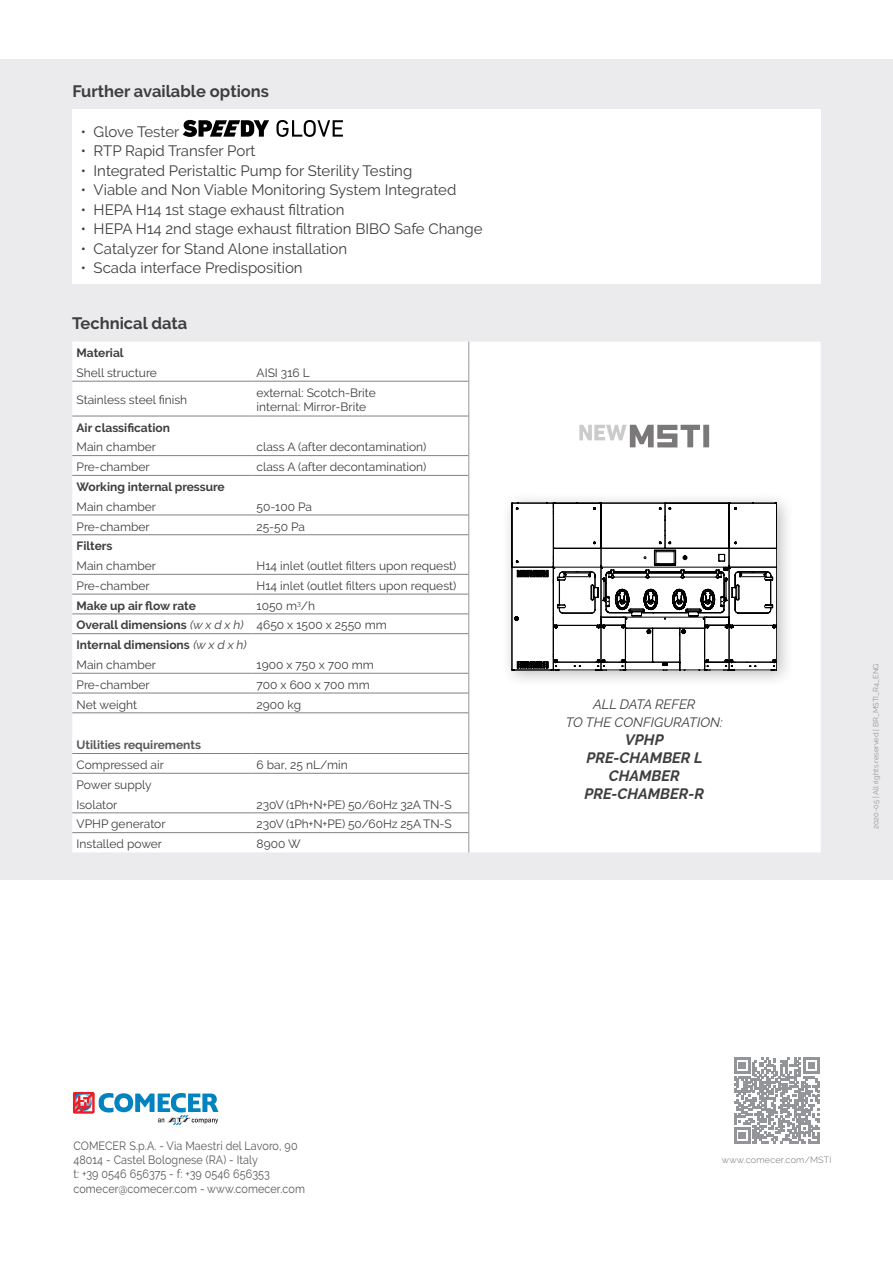
<style>
.page{position:relative;width:893px;height:1263px;background:#fff}
.page>*{position:absolute;margin:0;border:0;box-sizing:border-box;transform-origin:0 0}
._05_Titolo01{font:700 16.5px "Raleway";color:#3e3e3f}
.t1{font:15px "Raleway";color:#3e3e3f}
._20_Didascalia{font:italic 700 15px "Raleway";color:#3e3e3f}
._20_Didascalia-2{font:italic 13.5px "Raleway";color:#3e3e3f}
.tabella{font:12px "Raleway";color:#3e3e3f}
.t2{font:12px/14.4px "Raleway";letter-spacing:.01em;color:#57585a;scale:.9 1}
.tabella-2{font:700 12px "Raleway";color:#3e3e3f}
.Testo_grassetto{font:700 12px "Raleway";color:#57585a}
.t3{font:300 9px "Raleway";letter-spacing:.025em;color:#6c6d70}
.revisione{font:7.5px "Raleway";color:#939598}
.s1{font-weight:400;font-style:italic}
</style>
<div class="page">
<svg style="left:734px;top:1058px;width:86px;height:85px"></svg>
<svg style="left:73px;top:1092px;width:145px;height:33px"></svg>
<div style="left:0;top:60px;width:893px;height:820px;background:#e6e7e9"></div>
<div style="left:72px;top:342px;width:749px;height:510px;background:#fff"></div>
<hr style="left:72px;top:381px;width:180px;height:1px;background:#808285">
<hr style="left:252px;top:381px;width:217px;height:1px;background:#808285">
<hr style="left:72px;top:416px;width:180px;height:1px;background:#808285">
<hr style="left:252px;top:416px;width:217px;height:1px;background:#808285">
<hr style="left:72px;top:455px;width:180px;height:1px;background:#808285">
<hr style="left:252px;top:455px;width:217px;height:1px;background:#808285">
<hr style="left:72px;top:475px;width:180px;height:1px;background:#808285">
<hr style="left:252px;top:475px;width:217px;height:1px;background:#808285">
<hr style="left:72px;top:515px;width:180px;height:1px;background:#808285">
<hr style="left:252px;top:515px;width:217px;height:1px;background:#808285">
<hr style="left:72px;top:534px;width:180px;height:1px;background:#808285">
<hr style="left:252px;top:534px;width:217px;height:1px;background:#808285">
<hr style="left:72px;top:574px;width:180px;height:1px;background:#808285">
<hr style="left:252px;top:574px;width:217px;height:1px;background:#808285">
<hr style="left:72px;top:594px;width:180px;height:1px;background:#808285">
<hr style="left:252px;top:594px;width:217px;height:1px;background:#808285">
<hr style="left:72px;top:614px;width:180px;height:1px;background:#808285">
<hr style="left:252px;top:614px;width:217px;height:1px;background:#808285">
<hr style="left:72px;top:633px;width:180px;height:1px;background:#808285">
<hr style="left:252px;top:633px;width:217px;height:1px;background:#808285">
<hr style="left:72px;top:673px;width:180px;height:1px;background:#808285">
<hr style="left:252px;top:673px;width:217px;height:1px;background:#808285">
<hr style="left:72px;top:693px;width:180px;height:1px;background:#808285">
<hr style="left:252px;top:693px;width:217px;height:1px;background:#808285">
<hr style="left:72px;top:712px;width:180px;height:1px;background:#808285">
<hr style="left:252px;top:712px;width:217px;height:1px;background:#808285">
<hr style="left:72px;top:753px;width:180px;height:1px;background:#808285">
<hr style="left:252px;top:753px;width:217px;height:1px;background:#808285">
<hr style="left:72px;top:773px;width:180px;height:1px;background:#808285">
<hr style="left:252px;top:773px;width:217px;height:1px;background:#808285">
<hr style="left:72px;top:812px;width:180px;height:1px;background:#808285">
<hr style="left:252px;top:812px;width:217px;height:1px;background:#808285">
<hr style="left:72px;top:832px;width:180px;height:1px;background:#808285">
<hr style="left:252px;top:832px;width:217px;height:1px;background:#808285">
<svg style="left:469px;top:342px;width:1px;height:39px"></svg>
<hr style="left:469px;top:381px;width:1px;height:35px;background:#939598">
<svg style="left:469px;top:416px;width:1px;height:436px"></svg>
<div style="left:72px;top:109px;width:749px;height:175px;background:#fff"></div>
<svg style="left:183px;top:120px;width:160px;height:17px"></svg>
<div style="left:500px;top:492px;width:294px;height:195px;background:#231f20;opacity:.3"></div>
<svg style="left:512px;top:503px;width:265px;height:167px;background:#d5d5d5"></svg>
<div style="left:703px;top:425px;width:6px;height:22px;background:#7b7879"></div>
<svg style="left:579px;top:425px;width:121px;height:22px;background:#c8c7c8"></svg>
<p class="_05_Titolo01" style="left:72px;top:81px;width:198px">Further available options</p>
<p class="t1" style="left:81px;top:123px;width:100px">• Glove Tester</p>
<p class="t1" style="left:81px;top:142px;width:176px">• RTP Rapid Transfer Port</p>
<p class="t1" style="left:81px;top:162px;width:333px">• Integrated Peristaltic Pump for Sterility Testing</p>
<p class="t1" style="left:81px;top:181px;width:377px">• Viable and Non Viable Monitoring System Integrated</p>
<p class="t1" style="left:81px;top:201px;width:265px">• HEPA H14 1st stage exhaust filtration</p>
<p class="t1" style="left:81px;top:220px;width:403px">• HEPA H14 2nd stage exhaust filtration BIBO Safe Change</p>
<p class="t1" style="left:81px;top:240px;width:268px">• Catalyzer for Stand Alone installation</p>
<p class="t1" style="left:81px;top:259px;width:223px">• Scada interface Predisposition</p>
<p class="_05_Titolo01" style="left:72px;top:314px;width:116px">Technical data</p>
<p class="tabella-2" style="left:77px;top:346px;width:49px">Material</p>
<p class="tabella" style="left:77px;top:366px;width:82px">Shell structure</p>
<p class="tabella" style="left:257px;top:366px;width:55px">AISI 316 L</p>
<p class="tabella" style="left:77px;top:393px;width:112px">Stainless steel finish</p>
<p class="tabella" style="left:257px;top:386px;width:121px">external: Scotch-Brite</p>
<p class="tabella" style="left:257px;top:400px;width:111px">internal: Mirror-Brite</p>
<p class="tabella-2" style="left:77px;top:420px;width:95px">Air classification</p>
<p class="tabella" style="left:77px;top:440px;width:81px">Main chamber</p>
<p class="tabella" style="left:257px;top:440px;width:171px">class A (after decontamination)</p>
<p class="tabella" style="left:77px;top:460px;width:75px">Pre-chamber</p>
<p class="tabella" style="left:257px;top:460px;width:171px">class A (after decontamination)</p>
<p class="tabella-2" style="left:77px;top:480px;width:150px">Working internal pressure</p>
<p class="tabella" style="left:77px;top:499px;width:81px">Main chamber</p>
<p class="tabella" style="left:257px;top:499px;width:57px">50-100 Pa</p>
<p class="tabella" style="left:77px;top:519px;width:75px">Pre-chamber</p>
<p class="tabella" style="left:257px;top:519px;width:50px">25-50 Pa</p>
<p class="tabella-2" style="left:77px;top:539px;width:37px">Filters</p>
<p class="tabella" style="left:77px;top:559px;width:81px">Main chamber</p>
<p class="tabella" style="left:257px;top:559px;width:201px">H14 inlet (outlet filters upon request)</p>
<p class="tabella" style="left:77px;top:579px;width:75px">Pre-chamber</p>
<p class="tabella" style="left:257px;top:579px;width:201px">H14 inlet (outlet filters upon request)</p>
<p class="tabella-2" style="left:77px;top:598px;width:121px">Make up air flow rate</p>
<p class="tabella" style="left:257px;top:598px;width:60px">1050 m<sup>3</sup>/h</p>
<p class="tabella-2" style="left:77px;top:618px;width:170px">Overall dimensions <span class="s1">(w x d x h)</span></p>
<p class="tabella" style="left:257px;top:618px;width:132px">4650 x 1500 x 2550 mm</p>
<p class="tabella-2" style="left:77px;top:638px;width:173px">Internal dimensions <span class="s1">(w x d x h)</span></p>
<p class="tabella" style="left:77px;top:658px;width:81px">Main chamber</p>
<p class="tabella" style="left:257px;top:658px;width:119px">1900 x 750 x 700 mm</p>
<p class="tabella" style="left:77px;top:678px;width:75px">Pre-chamber</p>
<p class="tabella" style="left:257px;top:678px;width:115px">700 x 600 x 700 mm</p>
<p class="tabella" style="left:77px;top:697px;width:62px">Net weight</p>
<p class="tabella" style="left:257px;top:697px;width:46px">2900 kg</p>
<p class="Testo_grassetto" style="left:77px;top:738px;width:126px">Utilities requirements</p>
<p class="tabella" style="left:77px;top:758px;width:89px">Compressed air</p>
<p class="tabella" style="left:257px;top:758px;width:93px">6 bar, 25 nL/min</p>
<p class="tabella" style="left:77px;top:778px;width:77px">Power supply</p>
<p class="tabella" style="left:77px;top:797px;width:42px">Isolator</p>
<p class="tabella" style="left:257px;top:797px;width:197px">230V (1Ph+N+PE) 50/60Hz 32A TN-S</p>
<p class="tabella" style="left:77px;top:817px;width:91px">VPHP generator</p>
<p class="tabella" style="left:257px;top:817px;width:197px">230V (1Ph+N+PE) 50/60Hz 25A TN-S</p>
<p class="tabella" style="left:77px;top:837px;width:87px">Installed power</p>
<p class="tabella" style="left:257px;top:837px;width:46px">8900 W</p>
<p class="_20_Didascalia-2" style="left:593px;top:696px;width:104px">ALL DATA REFER</p>
<p class="_20_Didascalia-2" style="left:566px;top:714px;width:158px">TO THE CONFIGURATION:</p>
<p class="_20_Didascalia" style="left:625px;top:731px;width:40px">VPHP</p>
<p class="_20_Didascalia" style="left:586px;top:749px;width:117px">PRE-CHAMBER L</p>
<p class="_20_Didascalia" style="left:609px;top:767px;width:72px">CHAMBER</p>
<p class="_20_Didascalia" style="left:584px;top:785px;width:121px">PRE-CHAMBER-R</p>
<p class="revisione" style="left:872px;top:829px;width:167px;rotate:-90deg">2020-05 | All rights reserved | BR_MSTI_R4_ENG</p>
<p class="t2" style="left:73px;top:1138px;width:259px">COMECER S.p.A. - Via Maestri del Lavoro, 90<br>48014 - Castel Bolognese (RA) - Italy<br>t: +39 0546 656375 - f: +39 0546 656353 comecer@comecer.com - www.comecer.com</p>
<p class="t3" style="left:722px;top:1154px;width:111px">www.comecer.com/MSTI</p>
</div>
